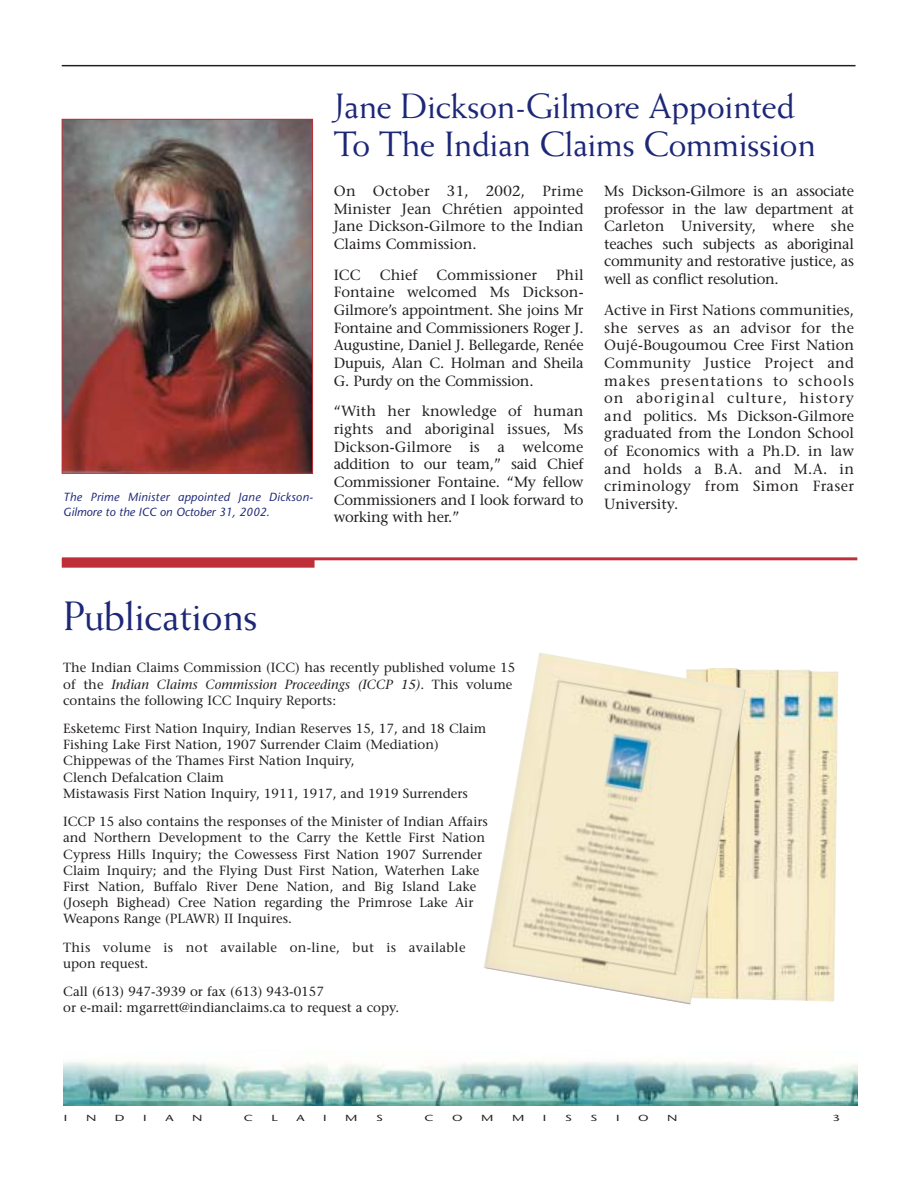
<style>
.page{position:relative;width:918px;height:1188px;background:#fff}
.page>*{position:absolute;margin:0;border:0;box-sizing:border-box;transform-origin:0 0}
.t1{font:41.1px "Weiss";letter-spacing:-.015em;color:#1d2777}
.t2{font:35.25px/38.2px "Weiss";letter-spacing:-.015em;color:#1d2777}
.t3{font:14.7px/17.7px "Stone Serif";letter-spacing:-.015em;color:#231f20;text-align:justify}
.t4{font:14.7px "Stone Serif";letter-spacing:.005em;color:#231f20}
.t5{font:13.2px/16.2px "Stone Serif";color:#231f20}
.t6{font:13.2px/16.2px "Stone Serif";letter-spacing:.025em;color:#231f20}
.t7{font:italic 11.7px/14.7px "Stone Sans";letter-spacing:.02em;color:#1d2777}
.t8{font:8.85px "Stone Sans";color:#231f20;scale:1.5 1}
.s1{font-style:italic}
</style>
<div class="page">
<img style="left:64px;top:1062px;width:794px;height:44px">
<hr style="left:62px;top:65px;width:794px;height:1px;background:#231f20">
<img style="left:64px;top:121px;width:247px;height:351px">
<div style="left:62px;top:119px;width:251px;height:355px;border:1px solid #bf2f37"></div>
<hr style="left:62px;top:557px;width:795px;height:3px;background:#bf2f37">
<div style="left:62px;top:559px;width:253px;height:9px;background:#bf2f37"></div>
<img style="left:746px;top:669px;width:92px;height:333px">
<img style="left:483px;top:652px;width:263px;height:352px">
<p class="t7" style="left:63px;top:491px;width:251px">The Prime Minister appointed Jane Dickson-<br>Gilmore to the ICC on October 31, 2002.</p>
<h2 class="t2" style="left:334px;top:90px;width:484px">Jane Dickson-Gilmore Appointed<br>To The Indian Claims Commission</h2>
<p class="t3" style="left:334px;top:183px;width:251px">On October 31, 2002, Prime Minister Jean Chrétien appointed Jane Dickson-Gilmore to the Indian Claims Commission.</p>
<p class="t3" style="left:334px;top:267px;width:29px">ICC</p>
<p class="t3" style="left:380px;top:267px;width:39px">Chief</p>
<p class="t4" style="left:436px;top:269px;width:102px">Commissioner</p>
<p class="t3" style="left:334px;top:267px;width:251px;text-indent:222px">Phil Fontaine welcomed Ms Dickson-Gilmore’s appointment. She joins Mr Fontaine and Commissioners Roger J.<br>Augustine, Daniel J. Bellegarde, Renée Dupuis, Alan C. Holman and Sheila G. Purdy on the Commission.</p>
<p class="t3" style="left:334px;top:404px;width:251px">“With her knowledge of human rights and aboriginal issues, Ms Dickson-Gilmore is a welcome addition to our team,” said Chief Commissioner Fontaine. “My fellow Commissioners and I look forward to working with her.”</p>
<p class="t3" style="left:604px;top:183px;width:251px">Ms Dickson-Gilmore is an associate professor in the law department at Carleton University, where she teaches such subjects as aboriginal community and restorative justice, as well as conflict resolution.</p>
<p class="t3" style="left:604px;top:303px;width:251px">Active in First Nations communities, she serves as an advisor for the Oujé-Bougoumou Cree First Nation Community Justice Project and makes presentations to schools on aboriginal culture, history and politics. Ms Dickson-Gilmore graduated from the London School of Economics with a Ph.D. in law and holds a B.A. and M.A. in criminology from Simon Fraser University.</p>
<h1 class="t1" style="left:63px;top:600px;width:196px">Publications</h1>
<p class="t5" style="left:63px;top:661px;width:454px">The Indian Claims Commission (ICC) has recently published volume 15 of the <span class="s1">Indian Claims Commission Proceedings (ICCP 15)</span>. This volume contains the following ICC Inquiry Reports:</p>
<p class="t5" style="left:63px;top:722px;width:425px">Esketemc First Nation Inquiry, Indian Reserves 15, 17, and 18 Claim Fishing Lake First Nation, 1907 Surrender Claim (Mediation)<br>Chippewas of the Thames First Nation Inquiry,<br>Clench Defalcation Claim<br>Mistawasis First Nation Inquiry, 1911, 1917, and 1919 Surrenders</p>
<p class="t5" style="left:63px;top:815px;width:426px">ICCP 15 also contains the responses of the Minister of Indian Affairs and Northern Development to the Carry the Kettle First Nation Cypress Hills Inquiry; the Cowessess First Nation 1907 Surrender Claim Inquiry; and the Flying Dust First Nation, Waterhen Lake First Nation, Buffalo River Dene Nation, and Big Island Lake (Joseph Bighead) Cree Nation regarding the Primrose Lake Air Weapons Range (PLAWR) II Inquires.</p>
<p class="t6" style="left:63px;top:940px;width:404px">This volume is not available on-line, but is available upon request.</p>
<p class="t5" style="left:63px;top:985px;width:338px">Call (613) 947-3939 or fax (613) 943-0157<br>or e-mail: mgarrett@indianclaims.ca to request a copy.</p>
<p class="t8" style="left:64px;top:1114px;width:4px">I</p>
<p class="t8" style="left:86px;top:1114px;width:8px">N</p>
<p class="t8" style="left:115px;top:1114px;width:8px">D</p>
<p class="t8" style="left:143px;top:1114px;width:4px">I</p>
<p class="t8" style="left:165px;top:1114px;width:7px">A</p>
<p class="t8" style="left:192px;top:1114px;width:8px">N</p>
<p class="t8" style="left:244px;top:1114px;width:8px">C</p>
<p class="t8" style="left:272px;top:1114px;width:6px">L</p>
<p class="t8" style="left:296px;top:1114px;width:7px">A</p>
<p class="t8" style="left:323px;top:1114px;width:4px">I</p>
<p class="t8" style="left:345px;top:1114px;width:10px">M</p>
<p class="t8" style="left:376px;top:1114px;width:6px">S</p>
<p class="t8" style="left:424px;top:1114px;width:8px">C</p>
<p class="t8" style="left:452px;top:1114px;width:9px">O</p>
<p class="t8" style="left:481px;top:1114px;width:10px">M</p>
<p class="t8" style="left:512px;top:1114px;width:10px">M</p>
<p class="t8" style="left:543px;top:1114px;width:4px">I</p>
<p class="t8" style="left:565px;top:1114px;width:6px">S</p>
<p class="t8" style="left:591px;top:1114px;width:6px">S</p>
<p class="t8" style="left:616px;top:1114px;width:4px">I</p>
<p class="t8" style="left:638px;top:1114px;width:9px">O</p>
<p class="t8" style="left:667px;top:1114px;width:8px">N</p>
<p class="t8" style="left:833px;top:1114px;width:7px">3</p>
</div>
